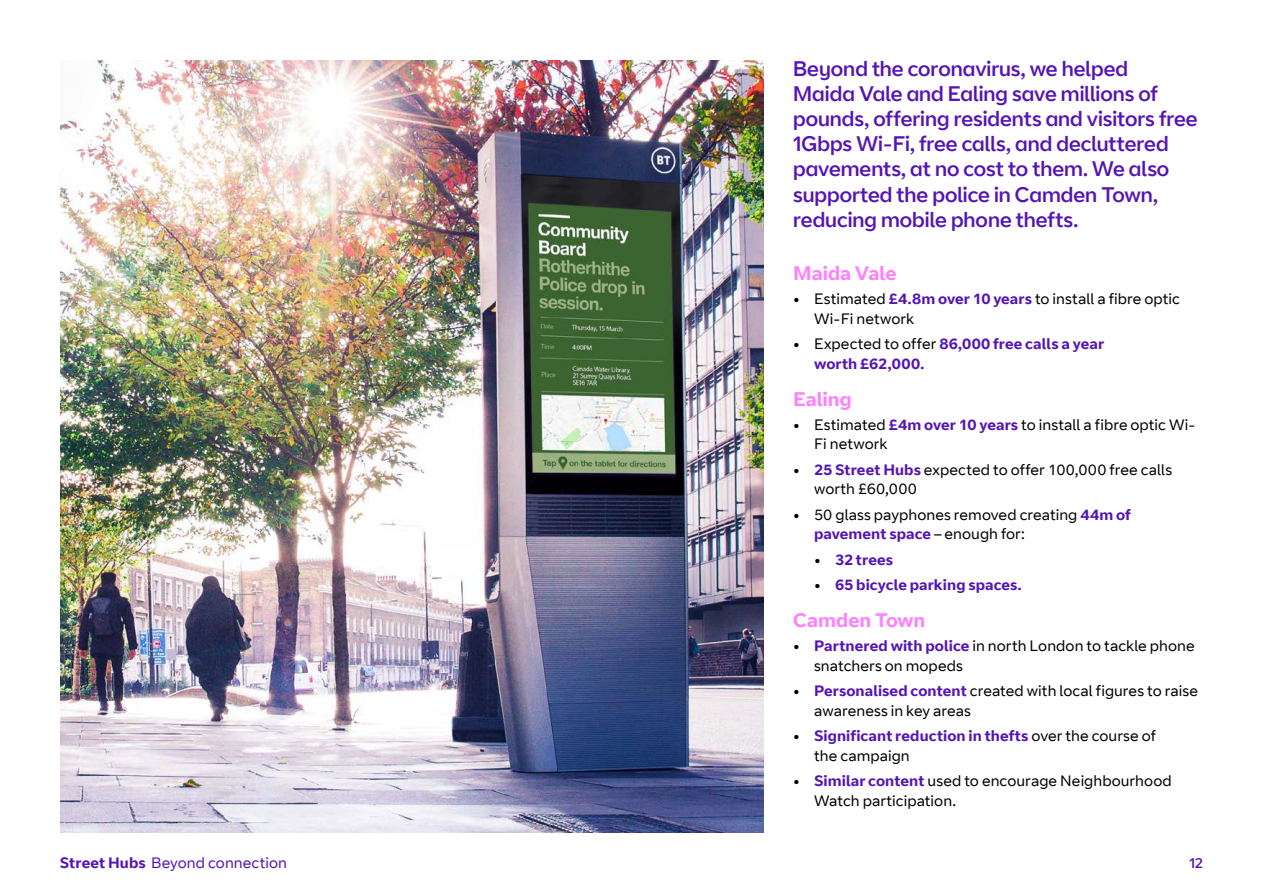
<style>
.page{position:relative;width:1263px;height:893px;background:#fff}
.page>*{position:absolute;margin:0;border:0;box-sizing:border-box;transform-origin:0 0}
.t1{font:21px/25.2px "BT Curve Headline";color:#5514b4}
.t2{font:700 19.5px "BT Curve";color:#ff80ff}
.t3{font:15px/19.5px "BT Curve";letter-spacing:.005em;color:#000}
.t4{font:700 15px/19.5px "BT Curve";letter-spacing:.005em;color:#5514b4}
.t5{font:15px "BT Curve";letter-spacing:.005em;color:#5514b4}
.t6{font:14.25px "BT Curve Headline";color:#5514b4}
.s1{font-weight:700}
.s2{font-weight:700;color:#5514b4}
.s3{color:#000}
.s4{font-weight:400;color:#000}
</style>
<div class="page">
<img style="left:60px;top:61px;width:703px;height:772px">
<p class="t5" style="left:60px;top:854px;width:229px"><span class="s1">Street Hubs</span> Beyond connection</p>
<p class="t1" style="left:793px;top:57px;width:406px">Beyond the coronavirus, we helped<br>Maida Vale and Ealing save millions of pounds, offering residents and visitors free 1Gbps Wi-Fi, free calls, and decluttered pavements, at no cost to them. We also supported the police in Camden Town, reducing mobile phone thefts.</p>
<h2 class="t2" style="left:793px;top:262px;width:105px">Maida Vale</h2>
<p class="t3" style="left:814px;top:290px;width:367px;text-indent:-21px"><span class="s1">•</span> Estimated <span class="s2">£4.8m over 10 years</span> to install a fibre optic<br>Wi-Fi network</p>
<p class="t4" style="left:814px;top:335px;width:291px;text-indent:-21px"><span class="s3">•</span> <span class="s4">Expected to offer</span> 86,000 free calls a year worth £62,000.</p>
<h2 class="t2" style="left:793px;top:387px;width:60px">Ealing</h2>
<p class="t3" style="left:814px;top:415px;width:383px;text-indent:-21px"><span class="s1">•</span> Estimated <span class="s2">£4m over 10 years</span> to install a fibre optic Wi-<br>Fi network</p>
<p class="t3" style="left:814px;top:460px;width:360px;text-indent:-21px"><span class="s1">•</span> <span class="s2">25 Street Hubs</span> expected to offer 100,000 free calls worth £60,000</p>
<p class="t3" style="left:814px;top:505px;width:318px;text-indent:-21px"><span class="s1">•</span> 50 glass payphones removed creating <span class="s2">44m of pavement space</span> – enough for:</p>
<p class="t4" style="left:814px;top:550px;width:81px"><span class="s3">•</span> 32 trees</p>
<p class="t4" style="left:814px;top:576px;width:209px"><span class="s3">•</span> 65 bicycle parking spaces.</p>
<h2 class="t2" style="left:793px;top:608px;width:134px">Camden Town</h2>
<p class="t3" style="left:814px;top:637px;width:382px;text-indent:-21px"><span class="s1">•</span> <span class="s2">Partnered with police</span> in north London to tackle phone snatchers on mopeds</p>
<p class="t3" style="left:814px;top:682px;width:385px;text-indent:-21px"><span class="s1">•</span> <span class="s2">Personalised content</span> created with local figures to raise awareness in key areas</p>
<p class="t4" style="left:814px;top:727px;width:343px;text-indent:-21px"><span class="s3">•</span> Significant reduction in thefts <span class="s4">over the course of the campaign</span></p>
<p class="t3" style="left:814px;top:772px;width:359px;text-indent:-21px"><span class="s1">•</span> <span class="s2">Similar content</span> used to encourage Neighbourhood<br>Watch participation.</p>
<p class="t6" style="left:1189px;top:855px;width:15px">12</p>
</div>
